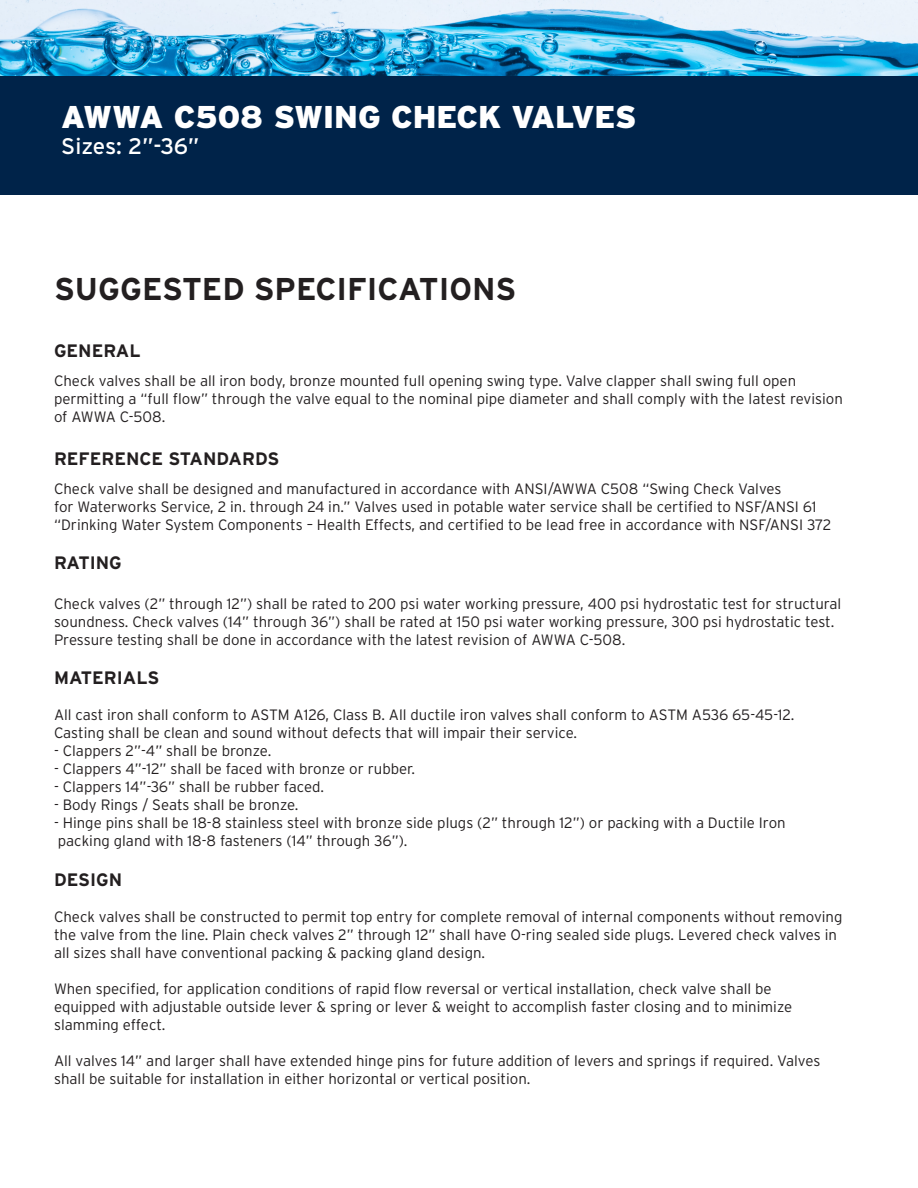
<style>
.page{position:relative;width:918px;height:1188px;background:#fff}
.page>*{position:absolute;margin:0;border:0;box-sizing:border-box;transform-origin:0 0}
.t1{font:900 31.5px "Interstate";color:#fff}
.t2{font:700 31.5px "Interstate";color:#231f20}
.t3{font:22.5px "Interstate";letter-spacing:-.01em;color:#fff}
.t4{font:700 18px "Interstate";color:#231f20}
.t5{font:300 15px "Interstate";color:#231f20}
</style>
<div class="page">
<img style="left:0;top:0;width:918px;height:76px">
<div style="left:0;top:76px;width:918px;height:119px;background:#002349"></div>
<p class="t1" style="left:61px;top:99px;width:577px">AWWA C508 SWING CHECK VALVES</p>
<p class="t3" style="left:61px;top:133px;width:140px">Sizes: 2”-36”</p>
<p class="t2" style="left:54px;top:271px;width:464px">SUGGESTED SPECIFICATIONS</p>
<p class="t4" style="left:54px;top:341px;width:88px">GENERAL</p>
<p class="t5" style="left:54px;top:372px;width:744px">Check valves shall be all iron body, bronze mounted full opening swing type. Valve clapper shall swing full open</p>
<p class="t5" style="left:54px;top:390px;width:790px">permitting a “full flow” through the valve equal to the nominal pipe diameter and shall comply with the latest revision</p>
<p class="t5" style="left:54px;top:408px;width:113px">of AWWA C-508.</p>
<p class="t4" style="left:54px;top:449px;width:227px">REFERENCE STANDARDS</p>
<p class="t5" style="left:54px;top:480px;width:729px">Check valve shall be designed and manufactured in accordance with ANSI/AWWA C508 “Swing Check Valves</p>
<p class="t5" style="left:54px;top:498px;width:764px">for Waterworks Service, 2 in. through 24 in.” Valves used in potable water service shall be certified to NSF/ANSI 61</p>
<p class="t5" style="left:54px;top:516px;width:779px">“Drinking Water System Components – Health Effects, and certified to be lead free in accordance with NSF/ANSI 372</p>
<p class="t4" style="left:54px;top:553px;width:69px">RATING</p>
<p class="t5" style="left:54px;top:595px;width:789px">Check valves (2” through 12”) shall be rated to 200 psi water working pressure, 400 psi hydrostatic test for structural</p>
<p class="t5" style="left:54px;top:613px;width:782px">soundness. Check valves (14” through 36”) shall be rated at 150 psi water working pressure, 300 psi hydrostatic test.</p>
<p class="t5" style="left:54px;top:631px;width:573px">Pressure testing shall be done in accordance with the latest revision of AWWA C-508.</p>
<p class="t4" style="left:54px;top:668px;width:107px">MATERIALS</p>
<p class="t5" style="left:54px;top:707px;width:742px">All cast iron shall conform to ASTM A126, Class B. All ductile iron valves shall conform to ASTM A536 65-45-12.</p>
<p class="t5" style="left:54px;top:725px;width:525px">Casting shall be clean and sound without defects that will impair their service.</p>
<p class="t5" style="left:54px;top:743px;width:219px">- Clappers 2”-4” shall be bronze.</p>
<p class="t5" style="left:54px;top:761px;width:363px">- Clappers 4”-12” shall be faced with bronze or rubber.</p>
<p class="t5" style="left:54px;top:779px;width:272px">- Clappers 14”-36” shall be rubber faced.</p>
<p class="t5" style="left:54px;top:797px;width:246px">- Body Rings / Seats shall be bronze.</p>
<p class="t5" style="left:54px;top:815px;width:733px">- Hinge pins shall be 18-8 stainless steel with bronze side plugs (2” through 12”) or packing with a Ductile Iron</p>
<p class="t5" style="left:58px;top:833px;width:351px">packing gland with 18-8 fasteners (14” through 36”).</p>
<p class="t4" style="left:54px;top:870px;width:70px">DESIGN</p>
<p class="t5" style="left:54px;top:908px;width:790px">Check valves shall be constructed to permit top entry for complete removal of internal components without removing</p>
<p class="t5" style="left:54px;top:926px;width:785px">the valve from the line. Plain check valves 2” through 12” shall have O-ring sealed side plugs. Levered check valves in</p>
<p class="t5" style="left:54px;top:944px;width:433px">all sizes shall have conventional packing &amp; packing gland design.</p>
<p class="t5" style="left:54px;top:980px;width:719px">When specified, for application conditions of rapid flow reversal or vertical installation, check valve shall be</p>
<p class="t5" style="left:54px;top:998px;width:740px">equipped with adjustable outside lever &amp; spring or lever &amp; weight to accomplish faster closing and to minimize</p>
<p class="t5" style="left:54px;top:1016px;width:113px">slamming effect.</p>
<p class="t5" style="left:54px;top:1052px;width:768px">All valves 14” and larger shall have extended hinge pins for future addition of levers and springs if required. Valves</p>
<p class="t5" style="left:54px;top:1070px;width:478px">shall be suitable for installation in either horizontal or vertical position.</p>
</div>
